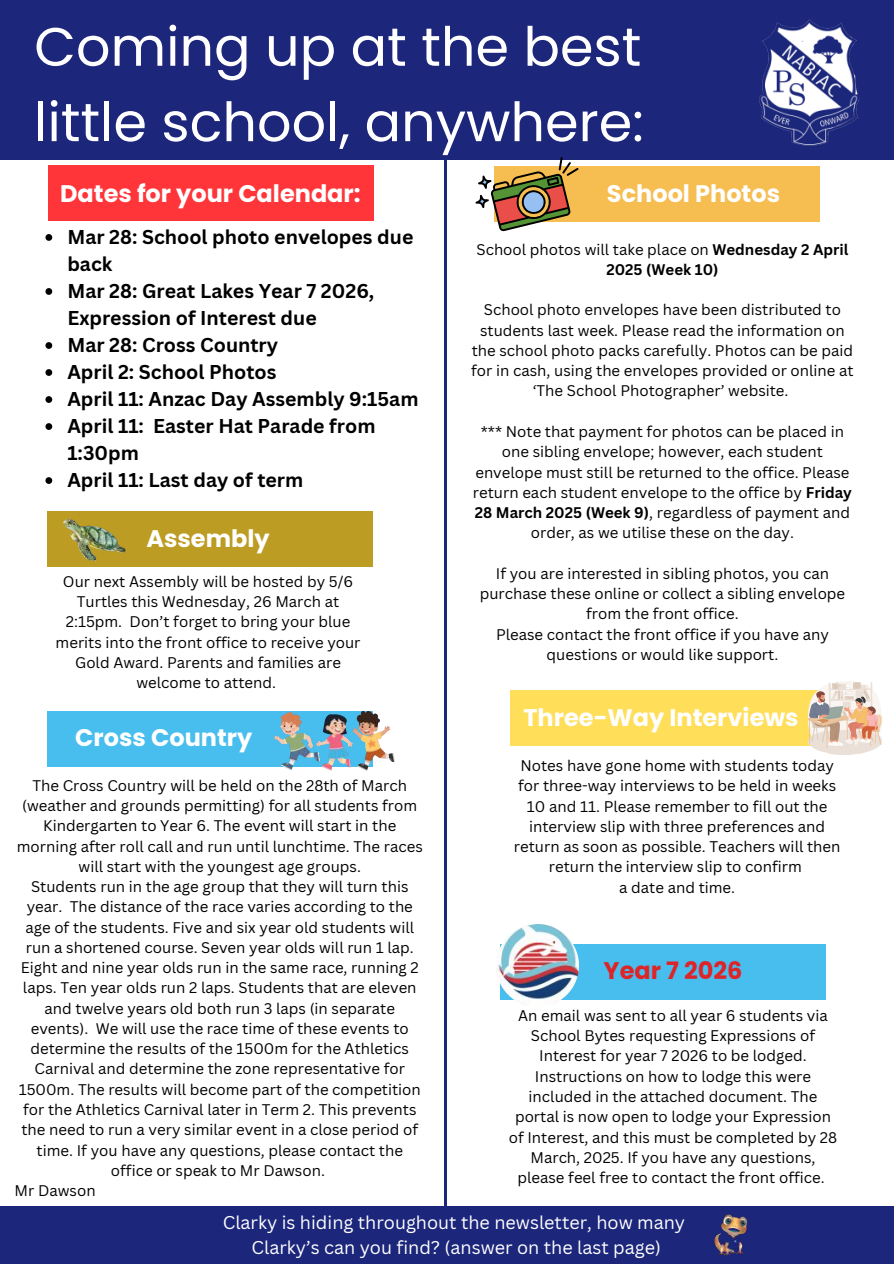
<style>
.page{position:relative;width:894px;height:1264px;background:#fff}
.page>*{position:absolute;margin:0;border:0;box-sizing:border-box;transform-origin:0 0}
.t1{font:54px/75.3px "Poppins";color:#fff}
.t2{font:700 24px "Poppins";color:#fff}
.t3{font:700 24px "Poppins";color:#dd2529}
.t4{font:700 19.5px/27px "Canva Sans";color:#000}
.t5{font:18px/24.8px "Canva Sans";color:#fff;text-align:center}
.t6{font:15px/20.2px "Canva Sans";color:#000;text-align:center}
.s1{font-weight:700}
</style>
<div class="page">
<div style="left:0;top:0;width:893px;height:160px;background:#1c267b"></div>
<div style="left:0;top:1206px;width:893px;height:57px;background:#1c267b"></div>
<img style="left:759px;top:19px;width:101px;height:153px">
<div style="left:48px;top:711px;width:325px;height:55px;background:#48beef"></div>
<hr style="left:444px;top:134px;width:2px;height:1129px;background:#1c267b">
<div style="left:49px;top:165px;width:325px;height:55px;background:#ff3539"></div>
<div style="left:494px;top:166px;width:325px;height:55px;background:#f6bd50"></div>
<svg style="left:475px;top:157px;width:104px;height:74px"></svg>
<img style="left:275px;top:711px;width:119px;height:60px">
<img style="left:714px;top:1214px;width:34px;height:42px">
<div style="left:48px;top:511px;width:325px;height:56px;background:#bc9c22"></div>
<img style="left:64px;top:519px;width:62px;height:42px">
<div style="left:499px;top:944px;width:325px;height:55px;background:#48beef"></div>
<img style="left:496px;top:924px;width:82px;height:79px">
<div style="left:510px;top:690px;width:325px;height:55px;background:#ffde59"></div>
<svg style="left:805px;top:681px;width:76px;height:74px"></svg>
<svg style="left:45px;top:234px;width:7px;height:7px"></svg>
<svg style="left:45px;top:288px;width:7px;height:7px"></svg>
<svg style="left:45px;top:342px;width:7px;height:7px"></svg>
<svg style="left:45px;top:369px;width:7px;height:7px"></svg>
<svg style="left:45px;top:396px;width:7px;height:7px"></svg>
<svg style="left:45px;top:423px;width:7px;height:7px"></svg>
<svg style="left:45px;top:477px;width:7px;height:7px"></svg>
<p class="t1" style="left:34px;top:9px;width:611px">Coming up at the best little school, anywhere:</p>
<p class="t2" style="left:60px;top:176px;width:302px">Dates for your Calendar:</p>
<p class="t4" style="left:67px;top:223px;width:347px">Mar 28: School photo envelopes due back</p>
<h2 class="t4" style="left:67px;top:277px;width:308px">Mar 28: Great Lakes Year 7 2026,<br>Expression of Interest due</h2>
<p class="t4" style="left:67px;top:331px;width:212px">Mar 28: Cross Country</p>
<p class="t4" style="left:67px;top:358px;width:210px">April 2: School Photos</p>
<p class="t4" style="left:67px;top:385px;width:352px">April 11: Anzac Day Assembly 9:15am</p>
<p class="t4" style="left:67px;top:412px;width:309px">April 11: Easter Hat Parade from<br>1:30pm</p>
<p class="t4" style="left:67px;top:466px;width:237px">April 11: Last day of term</p>
<p class="t2" style="left:146px;top:521px;width:125px">Assembly</p>
<p class="t6" style="left:56px;top:571px;width:306px">Our next Assembly will be hosted by 5/6<br>Turtles this Wednesday, 26 March at 2:15pm. Don’t forget to bring your blue merits into the front office to receive your Gold Award. Parents and families are welcome to attend.</p>
<h2 class="t2" style="left:75px;top:721px;width:178px">Cross Country</h2>
<p class="t6" style="left:17px;top:775px;width:407px">The Cross Country will be held on the 28th of March (weather and grounds permitting) for all students from Kindergarten to Year 6. The event will start in the morning after roll call and run until lunchtime. The races will start with the youngest age groups.</p>
<h2 class="t6" style="left:19px;top:876px;width:403px">Students run in the age group that they will turn this year. The distance of the race varies according to the age of the students. Five and six year old students will run a shortened course. Seven year olds will run 1 lap.<br>Eight and nine year olds run in the same race, running 2 laps. Ten year olds run 2 laps. Students that are eleven and twelve years old both run 3 laps (in separate events). We will use the race time of these events to determine the results of the 1500m for the Athletics Carnival and determine the zone representative for 1500m. The results will become part of the competition for the Athletics Carnival later in Term 2. This prevents the need to run a very similar event in a close period of time. If you have any questions, please contact the office or speak to Mr Dawson.</h2>
<p class="t6" style="left:15px;top:1180px;width:83px">Mr Dawson</p>
<p class="t2" style="left:606px;top:176px;width:175px">School Photos</p>
<p class="t6" style="left:476px;top:239px;width:373px">School photos will take place on <span class="s1">Wednesday 2 April<br>2025 (Week 10)</span></p>
<p class="t6" style="left:471px;top:299px;width:384px">School photo envelopes have been distributed to students last week. Please read the information on the school photo packs carefully. Photos can be paid for in cash, using the envelopes provided or online at ‘The School Photographer’ website.</p>
<p class="t6" style="left:473px;top:421px;width:380px">*** Note that payment for photos can be placed in one sibling envelope; however, each student envelope must still be returned to the office. Please return each student envelope to the office by <span class="s1">Friday 28 March 2025 (Week 9)</span>, regardless of payment and order, as we utilise these on the day.</p>
<p class="t6" style="left:479px;top:563px;width:367px">If you are interested in sibling photos, you can purchase these online or collect a sibling envelope from the front office.</p>
<h2 class="t6" style="left:496px;top:623px;width:334px">Please contact the front office if you have any questions or would like support.</h2>
<p class="t2" style="left:523px;top:701px;width:276px">Three-Way Interviews</p>
<p class="t6" style="left:513px;top:755px;width:328px">Notes have gone home with students today for three-way interviews to be held in weeks 10 and 11. Please remember to fill out the interview slip with three preferences and return as soon as possible. Teachers will then return the interview slip to confirm</p>
<h2 class="t6" style="left:619px;top:876px;width:117px">a date and time.</h2>
<p class="t3" style="left:603px;top:954px;width:140px">Year 7 2026</p>
<p class="t6" style="left:508px;top:1005px;width:330px">An email was sent to all year 6 students via School Bytes requesting Expressions of Interest for year 7 2026 to be lodged.<br>Instructions on how to lodge this were included in the attached document. The portal is now open to lodge your Expression of Interest, and this must be completed by 28<br>March, 2025. If you have any questions, please feel free to contact the front office.</p>
<h1 class="t5" style="left:223px;top:1209px;width:464px">Clarky is hiding throughout the newsletter, how many<br>Clarky’s can you find? (answer on the last page)</h1>
</div>
